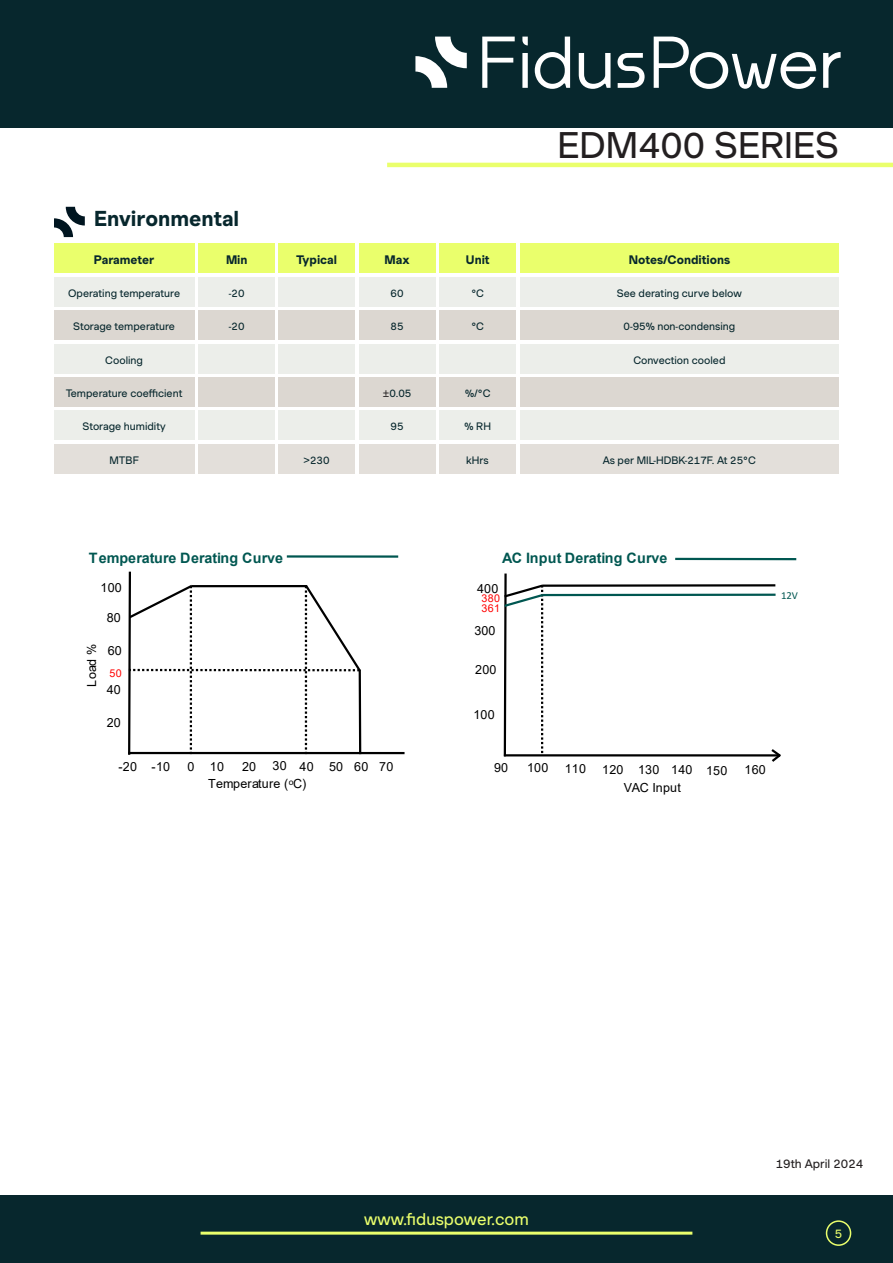
<style>
.page{position:relative;width:893px;height:1263px;background:#fff}
.page>*{position:absolute;margin:0;border:0;box-sizing:border-box;transform-origin:0 0}
.Other_Page_Part_Number{font:36px "Muoto";color:#231f20}
.Green_Titles{font:700 21px "Muoto";color:#07272d}
.t1{font:16.5px "Muoto";color:#eaff6c}
.t2{font:700 14.4px "Arial";letter-spacing:.005em;color:#005751}
.t3{font:700 14.25px "Arial";letter-spacing:.005em;color:#005751}
.t4{font:12.6px "Arial";letter-spacing:.015em;color:#000}
.Data_On_Left{font:700 12px "Muoto";color:#07272d}
.Data_On_Left-2{font:12px "Muoto";color:#231f20}
.Data_On_Left-3{font:12px "Muoto";color:#eaff6c}
.t5{font:10.8px/9.9px "Arial";letter-spacing:.025em;color:#f00}
.t6{font:10.8px "Calibri";color:#005751}
.Data_On_Left-4{font:10.5px "Muoto";color:#07272d}
.Data_Input{font:10.5px "Muoto";color:#07272d}
.s1{color:#231f20}
</style>
<div class="page">
<div style="left:0;top:0;width:893px;height:128px;background:#07272d"></div>
<div style="left:0;top:1196px;width:893px;height:67px;background:#07272d"></div>
<hr style="left:201px;top:1231px;width:491px;height:3px;background:#eaff6c">
<div style="left:826px;top:1220px;width:25px;height:26px;border:2px solid #eaff6c;border-radius:50%"></div>
<div style="left:359px;top:243px;width:76px;height:30px;background:#eaff6c"></div>
<div style="left:439px;top:243px;width:77px;height:30px;background:#eaff6c"></div>
<div style="left:54px;top:243px;width:140px;height:30px;background:#eaff6c"></div>
<div style="left:520px;top:243px;width:319px;height:30px;background:#eaff6c"></div>
<div style="left:278px;top:243px;width:77px;height:30px;background:#eaff6c"></div>
<div style="left:198px;top:243px;width:77px;height:30px;background:#eaff6c"></div>
<div style="left:278px;top:310px;width:77px;height:30px;background:#dcd7d1"></div>
<div style="left:198px;top:277px;width:77px;height:29px;background:#eceeea"></div>
<div style="left:54px;top:277px;width:140px;height:29px;background:#eceeea"></div>
<div style="left:198px;top:310px;width:77px;height:30px;background:#dcd7d1"></div>
<div style="left:520px;top:310px;width:319px;height:30px;background:#dcd7d1"></div>
<div style="left:520px;top:277px;width:319px;height:29px;background:#eceeea"></div>
<div style="left:359px;top:310px;width:76px;height:30px;background:#dcd7d1"></div>
<div style="left:278px;top:277px;width:77px;height:29px;background:#eceeea"></div>
<div style="left:359px;top:277px;width:76px;height:29px;background:#eceeea"></div>
<div style="left:439px;top:277px;width:77px;height:29px;background:#eceeea"></div>
<div style="left:520px;top:344px;width:319px;height:30px;background:#eceeea"></div>
<div style="left:439px;top:344px;width:77px;height:30px;background:#eceeea"></div>
<div style="left:198px;top:377px;width:77px;height:30px;background:#dcd7d1"></div>
<div style="left:439px;top:310px;width:77px;height:30px;background:#dcd7d1"></div>
<div style="left:54px;top:377px;width:140px;height:30px;background:#dcd7d1"></div>
<div style="left:278px;top:377px;width:77px;height:30px;background:#dcd7d1"></div>
<div style="left:278px;top:344px;width:77px;height:30px;background:#eceeea"></div>
<div style="left:54px;top:344px;width:140px;height:30px;background:#eceeea"></div>
<div style="left:359px;top:344px;width:76px;height:30px;background:#eceeea"></div>
<div style="left:439px;top:377px;width:77px;height:30px;background:#dcd7d1"></div>
<div style="left:198px;top:344px;width:77px;height:30px;background:#eceeea"></div>
<div style="left:54px;top:310px;width:140px;height:30px;background:#dcd7d1"></div>
<div style="left:520px;top:377px;width:319px;height:30px;background:#dcd7d1"></div>
<div style="left:359px;top:377px;width:76px;height:30px;background:#dcd7d1"></div>
<div style="left:520px;top:410px;width:319px;height:30px;background:#eceeea"></div>
<div style="left:54px;top:410px;width:140px;height:30px;background:#eceeea"></div>
<div style="left:198px;top:410px;width:77px;height:30px;background:#eceeea"></div>
<div style="left:439px;top:410px;width:77px;height:30px;background:#eceeea"></div>
<div style="left:359px;top:410px;width:76px;height:30px;background:#eceeea"></div>
<div style="left:278px;top:410px;width:77px;height:30px;background:#eceeea"></div>
<svg style="left:54px;top:207px;width:31px;height:30px"></svg>
<div style="left:520px;top:444px;width:319px;height:29px;background:#e3dfda"></div>
<div style="left:198px;top:444px;width:77px;height:29px;background:#e3dfda"></div>
<div style="left:278px;top:444px;width:77px;height:29px;background:#e3dfda"></div>
<div style="left:54px;top:444px;width:140px;height:29px;background:#e3dfda"></div>
<div style="left:439px;top:444px;width:77px;height:29px;background:#e3dfda"></div>
<div style="left:359px;top:444px;width:76px;height:29px;background:#e3dfda"></div>
<svg style="left:482px;top:37px;width:33px;height:51px"></svg>
<svg style="left:522px;top:37px;width:6px;height:51px"></svg>
<svg style="left:535px;top:37px;width:35px;height:52px"></svg>
<svg style="left:579px;top:53px;width:31px;height:36px"></svg>
<svg style="left:617px;top:53px;width:28px;height:35px"></svg>
<svg style="left:654px;top:37px;width:162px;height:52px"></svg>
<svg style="left:823px;top:52px;width:18px;height:36px"></svg>
<svg style="left:415px;top:37px;width:52px;height:51px"></svg>
<hr style="left:387px;top:163px;width:506px;height:4px;background:#eaff6c">
<hr style="left:287px;top:555px;width:111px;height:3px;background:#005751">
<hr style="left:128px;top:752px;width:277px;height:2px;background:#000">
<svg style="left:128px;top:571px;width:235px;height:184px"></svg>
<hr style="left:504px;top:754px;width:276px;height:2px;background:#000">
<hr style="left:542px;top:584px;width:233px;height:3px;background:#000">
<hr style="left:542px;top:594px;width:233px;height:2px;background:#005751">
<svg style="left:503px;top:573px;width:42px;height:184px"></svg>
<hr style="left:675px;top:558px;width:121px;height:2px;background:#005751">
<svg style="left:769px;top:749px;width:12px;height:13px"></svg>
<p class="Green_Titles" style="left:94px;top:203px;width:147px">Environmental</p>
<p class="Other_Page_Part_Number" style="left:557px;top:118px;width:283px">EDM400 SERIES</p>
<p class="Data_On_Left" style="left:94px;top:250px;width:62px">Parameter</p>
<p class="Data_On_Left" style="left:226px;top:250px;width:23px">Min</p>
<p class="Data_On_Left" style="left:296px;top:250px;width:42px">Typical</p>
<p class="Data_On_Left" style="left:385px;top:250px;width:27px">Max</p>
<p class="Data_On_Left" style="left:466px;top:250px;width:25px">Unit</p>
<p class="Data_On_Left" style="left:629px;top:250px;width:103px">Notes/Conditions</p>
<p class="Data_On_Left-4" style="left:68px;top:285px;width:114px">Operating temperature</p>
<p class="Data_On_Left-4" style="left:229px;top:285px;width:17px">-20</p>
<p class="Data_On_Left-4" style="left:391px;top:285px;width:15px">60</p>
<p class="Data_On_Left-4" style="left:471px;top:285px;width:14px">°C</p>
<p class="Data_On_Left-4" style="left:617px;top:285px;width:127px">See derating curve below</p>
<p class="Data_On_Left-4" style="left:73px;top:319px;width:103px">Storage temperature</p>
<p class="Data_On_Left-4" style="left:391px;top:319px;width:15px">85</p>
<p class="Data_On_Left-4" style="left:229px;top:319px;width:17px">-20</p>
<p class="Data_Input" style="left:623px;top:319px;width:113px">0-95% non-condensing</p>
<p class="Data_On_Left-4" style="left:471px;top:319px;width:14px">°C</p>
<p class="Data_On_Left-4" style="left:105px;top:352px;width:39px">Cooling</p>
<p class="Data_On_Left-4" style="left:66px;top:386px;width:118px">Temperature coefficient</p>
<p class="Data_On_Left-4" style="left:383px;top:386px;width:30px"><span class="s1">±</span>0.05</p>
<p class="Data_On_Left-4" style="left:465px;top:386px;width:27px">%/°C</p>
<p class="Data_On_Left-4" style="left:83px;top:418px;width:85px">Storage humidity</p>
<p class="Data_On_Left-4" style="left:391px;top:418px;width:15px">95</p>
<p class="Data_On_Left-4" style="left:465px;top:418px;width:28px">% RH</p>
<p class="Data_Input" style="left:633px;top:352px;width:94px">Convection cooled</p>
<p class="Data_On_Left-4" style="left:109px;top:452px;width:31px">MTBF</p>
<p class="Data_On_Left-4" style="left:304px;top:452px;width:28px">&gt;230</p>
<p class="Data_On_Left-4" style="left:466px;top:452px;width:24px">kHrs</p>
<p class="Data_On_Left-4" style="left:603px;top:452px;width:155px">As per MIL-HDBK-217F. At 25°C</p>
<p class="t2" style="left:89px;top:548px;width:196px">Temperature Derating Curve</p>
<p class="t4" style="left:101px;top:578px;width:23px">100</p>
<p class="t4" style="left:83px;top:687px;width:44px;rotate:-90deg">Load %</p>
<p class="t4" style="left:107px;top:609px;width:16px">80</p>
<p class="t4" style="left:108px;top:642px;width:16px">60</p>
<p class="t4" style="left:107px;top:681px;width:16px">40</p>
<p class="t5" style="left:109px;top:668px;width:14px">50</p>
<p class="t4" style="left:107px;top:714px;width:16px">20</p>
<p class="t4" style="left:152px;top:758px;width:20px">-10</p>
<p class="t4" style="left:187px;top:758px;width:38px">0 10</p>
<p class="t4" style="left:242px;top:758px;width:16px">20</p>
<p class="t4" style="left:273px;top:757px;width:16px">30</p>
<p class="t4" style="left:354px;top:758px;width:16px">60</p>
<p class="t4" style="left:329px;top:758px;width:16px">50</p>
<p class="t4" style="left:118px;top:758px;width:20px">-20</p>
<p class="t4" style="left:300px;top:758px;width:16px">40</p>
<p class="t4" style="left:379px;top:758px;width:16px">70</p>
<p class="t4" style="left:208px;top:775px;width:100px">Temperature (ᵒC)</p>
<p class="t3" style="left:502px;top:548px;width:167px">AC Input Derating Curve</p>
<p class="t4" style="left:477px;top:580px;width:23px">400</p>
<p class="t5" style="left:481px;top:593px;width:20px">380<br>361</p>
<p class="t6" style="left:781px;top:587px;width:18px">12V</p>
<p class="t4" style="left:474px;top:622px;width:23px">300</p>
<p class="t4" style="left:475px;top:661px;width:23px">200</p>
<p class="t4" style="left:473px;top:706px;width:23px">100</p>
<p class="t4" style="left:494px;top:759px;width:16px">90</p>
<p class="t4" style="left:527px;top:759px;width:23px">100</p>
<p class="t4" style="left:565px;top:760px;width:23px">110</p>
<p class="t4" style="left:602px;top:761px;width:127px">120 130 140 150</p>
<p class="t4" style="left:744px;top:761px;width:23px">160</p>
<p class="t4" style="left:624px;top:779px;width:59px">VAC Input</p>
<p class="Data_On_Left-2" style="left:776px;top:1155px;width:89px">19th April 2024</p>
<h3 class="t1" style="left:364px;top:1207px;width:166px">www.fiduspower.com</h3>
<p class="Data_On_Left-3" style="left:835px;top:1225px;width:9px">5</p>
</div>
